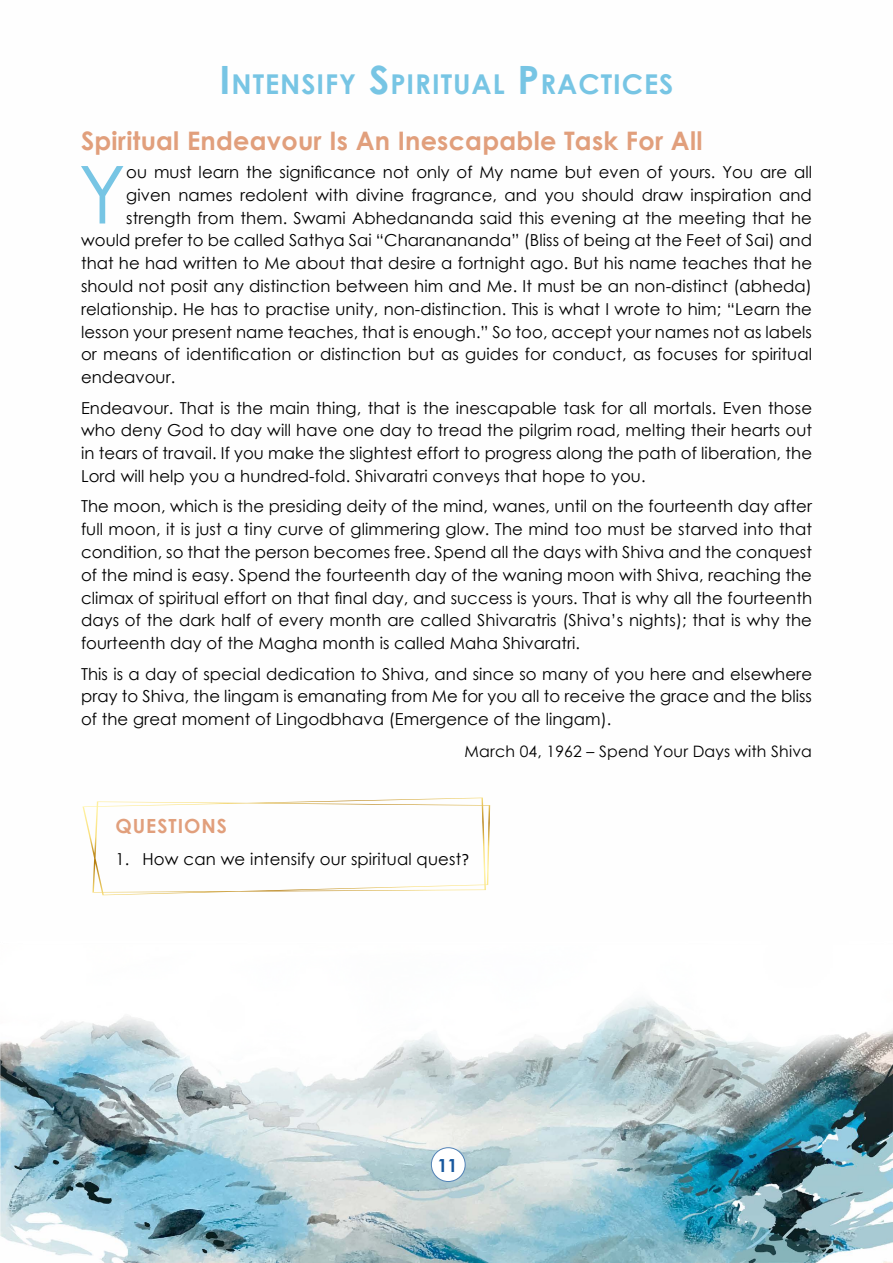
<style>
.page{position:relative;width:893px;height:1263px;background:#fff}
.page>*{position:absolute;margin:0;border:0;box-sizing:border-box;transform-origin:0 0}
.t1{font:79.95px "Century Gothic";color:#77c5e4}
.t2{font:700 27.3px "Century Gothic";letter-spacing:.035em;color:#77c5e4}
.t3{font:700 25.5px "Century Gothic";letter-spacing:.01em;color:#e19f7c}
.t4{font:700 19.5px "Century Gothic";letter-spacing:.05em;color:#e19f7c}
.t5{font:700 18px "Century Gothic";color:#18589e}
.t6{font:16.5px/22.8px "Century Gothic";letter-spacing:.005em;color:#000;text-align:justify}
.t7{font:15.75px "Century Gothic";letter-spacing:.01em;color:#000}
.s1{font-size:39px}
.s2{font-family:"Calibri"}
</style>
<div class="page">
<img style="left:0;top:805px;width:893px;height:458px">
<svg style="left:82px;top:797px;width:408px;height:98px"></svg>
<div style="left:431px;top:1148px;width:34px;height:33px;background:#fff;border-radius:50%"></div>
<div style="left:431px;top:1147px;width:35px;height:35px;border:1px solid #5282b6;border-radius:50%"></div>
<h2 class="t2" style="left:220px;top:63px;width:455px"><span class="s1">I</span>NTENSIFY <span class="s1">S</span>PIRITUAL <span class="s1">P</span> RACTICES</h2>
<h3 class="t3" style="left:81px;top:121px;width:623px">Spiritual Endeavour Is An Inescapable Task For All</h3>
<h1 class="t1" style="left:79px;top:139px;width:49px">Y</h1>
<p class="t6" style="left:126px;top:160px;width:687px">ou must learn the significance not only of My name but even of yours. You are all</p>
<p class="t6" style="left:126px;top:183px;width:687px">given names redolent with divine fragrance, and you should draw inspiration and</p>
<p class="t6" style="left:126px;top:206px;width:687px">strength from them. Swami Abhedananda said this evening at the meeting that he</p>
<p class="t6" style="left:81px;top:229px;width:732px">would prefer to be called Sathya Sai “Charanananda” (Bliss of being at the Feet of Sai) and</p>
<p class="t6" style="left:81px;top:251px;width:733px">that he had written to Me about that desire a fortnight ago. But his name teaches that he</p>
<p class="t6" style="left:81px;top:274px;width:732px">should not posit any distinction between him and Me. It must be an non-distinct (abheda)</p>
<p class="t6" style="left:81px;top:297px;width:732px">relationship. He has to practise unity, non-distinction. This is what I wrote to him; “Learn the</p>
<p class="t6" style="left:81px;top:320px;width:732px">lesson your present name teaches, that is enough.” So too, accept your names not as labels</p>
<p class="t6" style="left:81px;top:343px;width:732px">or means of identification or distinction but as guides for conduct, as focuses for spiritual</p>
<p class="t6" style="left:81px;top:365px;width:96px">endeavour.</p>
<p class="t6" style="left:81px;top:396px;width:733px">Endeavour. That is the main thing, that is the inescapable task for all mortals. Even those who deny God to day will have one day to tread the pilgrim road, melting their hearts out in tears of travail. If you make the slightest effort to progress along the path of liberation, the Lord will help you a hundred-fold. Shivaratri conveys that hope to you.</p>
<p class="t6" style="left:81px;top:495px;width:733px">The moon, which is the presiding deity of the mind, wanes, until on the fourteenth day after full moon, it is just a tiny curve of glimmering glow. The mind too must be starved into that condition, so that the person becomes free. Spend all the days with Shiva and the conquest of the mind is easy. Spend the fourteenth day of the waning moon with Shiva, reaching the climax of spiritual effort on that final day, and success is yours. That is why all the fourteenth days of the dark half of every month are called Shivaratris (Shiva’s nights); that is why the fourteenth day of the Magha month is called Maha Shivaratri.</p>
<p class="t6" style="left:81px;top:662px;width:732px">This is a day of special dedication to Shiva, and since so many of you here and elsewhere pray to Shiva, the lingam is emanating from Me for you all to receive the grace and the bliss of the great moment of Lingodbhava (Emergence of the lingam).</p>
<p class="t7" style="left:465px;top:740px;width:349px">March 04, 1962 – Spend Your Days with Shiva</p>
<p class="t4" style="left:115px;top:811px;width:113px">QUESTIONS</p>
<p class="t6" style="left:115px;top:847px;width:355px">1. How can we intensify our spiritual quest<span class="s2">?</span></p>
<p class="t5" style="left:437px;top:1151px;width:22px">11</p>
</div>
